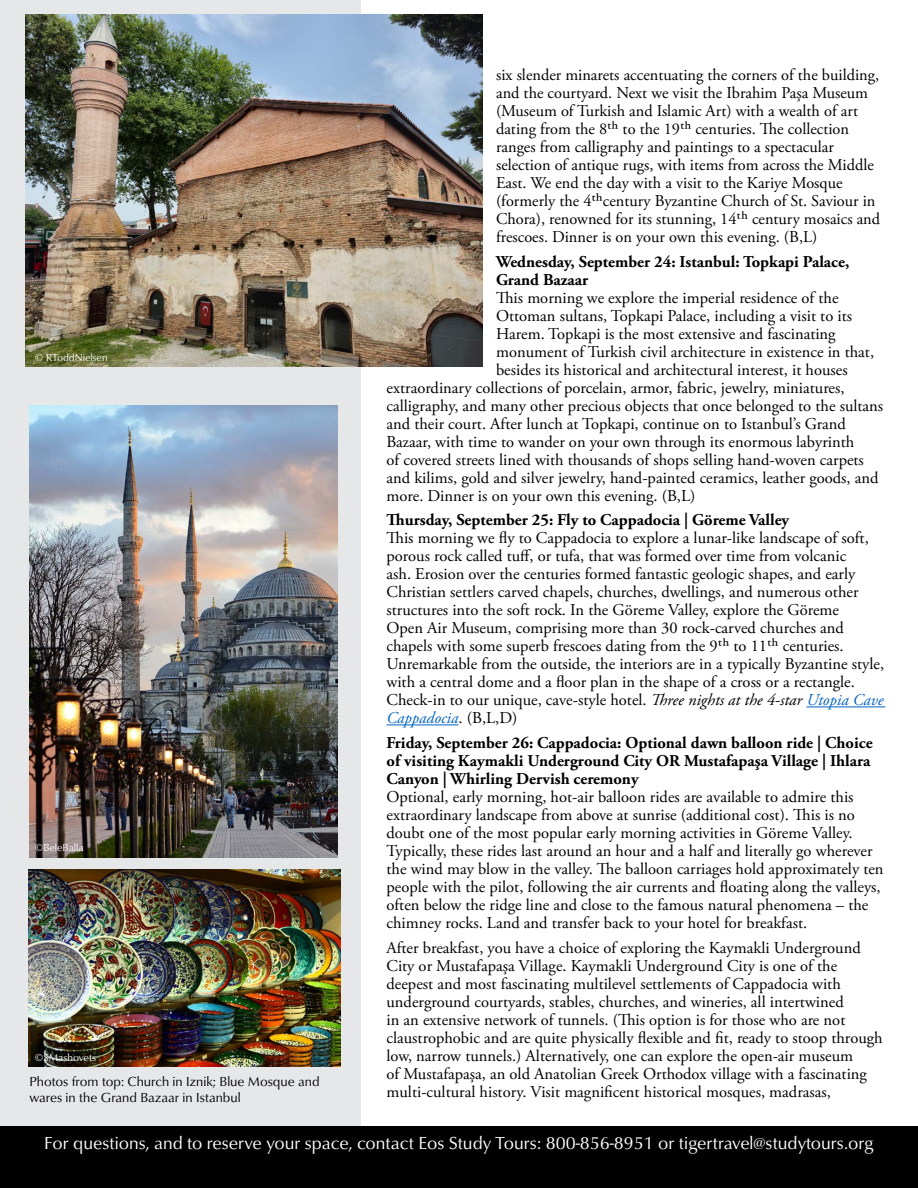
<style>
.page{position:relative;width:918px;height:1188px;background:#fff}
.page>*{position:absolute;margin:0;border:0;box-sizing:border-box;transform-origin:0 0}
.t1{font:18px "Classico URW";color:#fff}
.t2{font:16.5px/18px "Adobe Garamond Pro";color:#000}
.t3{font:700 16.5px/18px "Adobe Garamond Pro";color:#000}
.t4{font:13.5px/16.5px "Classico URW";color:#000}
.t5{font:10.5px "Classico URW";color:#fff}
.s1{font-style:italic}
.s2{font-style:italic;color:#0563c1}
</style>
<div class="page">
<div style="left:0;top:0;width:361px;height:1184px;background:#e6e7e8"></div>
<hr style="left:806px;top:706px;width:79px;height:1px;background:#0563c1">
<hr style="left:387px;top:724px;width:72px;height:1px;background:#0563c1">
<img style="left:25px;top:14px;width:458px;height:352px">
<img style="left:30px;top:405px;width:307px;height:452px">
<img style="left:28px;top:869px;width:312px;height:197px">
<div style="left:0;top:1126px;width:918px;height:62px;background:#000"></div>
<p class="t2" style="left:496px;top:66px;width:386px">six slender minarets accentuating the corners of the building, and the courtyard. Next we visit the Ibrahim Paşa Museum (Museum of Turkish and Islamic Art) with a wealth of art dating from the 8th to the 19th centuries. The collection ranges from calligraphy and paintings to a spectacular selection of antique rugs, with items from across the Middle East. We end the day with a visit to the Kariye Mosque (formerly the 4thcentury Byzantine Church of St. Saviour in Chora), renowned for its stunning, 14th century mosaics and frescoes. Dinner is on your own this evening. (B,L)</p>
<p class="t3" style="left:496px;top:253px;width:355px">Wednesday, September 24: Istanbul: Topkapi Palace,<br>Grand Bazaar</p>
<p class="t2" style="left:496px;top:289px;width:344px">This morning we explore the imperial residence of the</p>
<p class="t2" style="left:496px;top:307px;width:358px">Ottoman sultans, Topkapi Palace, including a visit to its</p>
<p class="t2" style="left:496px;top:325px;width:341px">Harem. Topkapi is the most extensive and fascinating</p>
<p class="t2" style="left:496px;top:343px;width:380px">monument of Turkish civil architecture in existence in that,</p>
<p class="t2" style="left:496px;top:361px;width:353px">besides its historical and architectural interest, it houses</p>
<p class="t2" style="left:387px;top:379px;width:460px">extraordinary collections of porcelain, armor, fabric, jewelry, miniatures,</p>
<p class="t2" style="left:387px;top:397px;width:498px">calligraphy, and many other precious objects that once belonged to the sultans</p>
<p class="t2" style="left:387px;top:415px;width:461px">and their court. After lunch at Topkapi, continue on to Istanbul’s Grand</p>
<p class="t2" style="left:387px;top:433px;width:469px">Bazaar, with time to wander on your own through its enormous labyrinth</p>
<p class="t2" style="left:387px;top:451px;width:479px">of covered streets lined with thousands of shops selling hand-woven carpets</p>
<p class="t2" style="left:387px;top:469px;width:493px">and kilims, gold and silver jewelry, hand-painted ceramics, leather goods, and</p>
<p class="t2" style="left:387px;top:487px;width:310px">more. Dinner is on your own this evening. (B,L)</p>
<p class="t3" style="left:387px;top:511px;width:404px">Thursday, September 25: Fly to Cappadocia | Göreme Valley</p>
<p class="t2" style="left:387px;top:530px;width:499px">This morning we fly to Cappadocia to explore a lunar-like landscape of soft, porous rock called tuff, or tufa, that was formed over time from volcanic<br>ash. Erosion over the centuries formed fantastic geologic shapes, and early Christian settlers carved chapels, churches, dwellings, and numerous other structures into the soft rock. In the Göreme Valley, explore the Göreme<br>Open Air Museum, comprising more than 30 rock-carved churches and chapels with some superb frescoes dating from the 9th to 11th centuries.<br>Unremarkable from the outside, the interiors are in a typically Byzantine style, with a central dome and a floor plan in the shape of a cross or a rectangle.<br>Check-in to our unique, cave-style hotel. <span class="s1">Three nights at the 4-star</span> <span class="s2">Utopia Cave Cappadocia</span>. (B,L,D)</p>
<p class="t3" style="left:387px;top:734px;width:488px">Friday, September 26: Cappadocia: Optional dawn balloon ride | Choice of visiting Kaymakli Underground City OR Mustafapaşa Village | Ihlara<br>Canyon | Whirling Dervish ceremony</p>
<p class="t2" style="left:387px;top:788px;width:499px">Optional, early morning, hot-air balloon rides are available to admire this extraordinary landscape from above at sunrise (additional cost). This is no doubt one of the most popular early morning activities in Göreme Valley.<br>Typically, these rides last around an hour and a half and literally go wherever the wind may blow in the valley. The balloon carriages hold approximately ten people with the pilot, following the air currents and floating along the valleys, often below the ridge line and close to the famous natural phenomena – the chimney rocks. Land and transfer back to your hotel for breakfast.</p>
<p class="t2" style="left:387px;top:939px;width:498px">After breakfast, you have a choice of exploring the Kaymakli Underground City or Mustafapaşa Village. Kaymakli Underground City is one of the deepest and most fascinating multilevel settlements of Cappadocia with underground courtyards, stables, churches, and wineries, all intertwined<br>in an extensive network of tunnels. (This option is for those who are not claustrophobic and are quite physically flexible and fit, ready to stoop through low, narrow tunnels.) Alternatively, one can explore the open-air museum<br>of Mustafapaşa, an old Anatolian Greek Orthodox village with a fascinating multi-cultural history. Visit magnificent historical mosques, madrasas,</p>
<p class="t5" style="left:35px;top:349px;width:74px">© RToddNielsen</p>
<p class="t5" style="left:35px;top:839px;width:50px">©BeleBalla</p>
<p class="t5" style="left:35px;top:1050px;width:63px">©SMashovets</p>
<p class="t4" style="left:29px;top:1072px;width:292px">Photos from top: Church in Iznik; Blue Mosque and wares in the Grand Bazaar in Istanbul</p>
<p class="t1" style="left:44px;top:1129px;width:831px">For questions, and to reserve your space, contact Eos Study Tours: 800-856-8951 or tigertravel@studytours.org</p>
</div>
